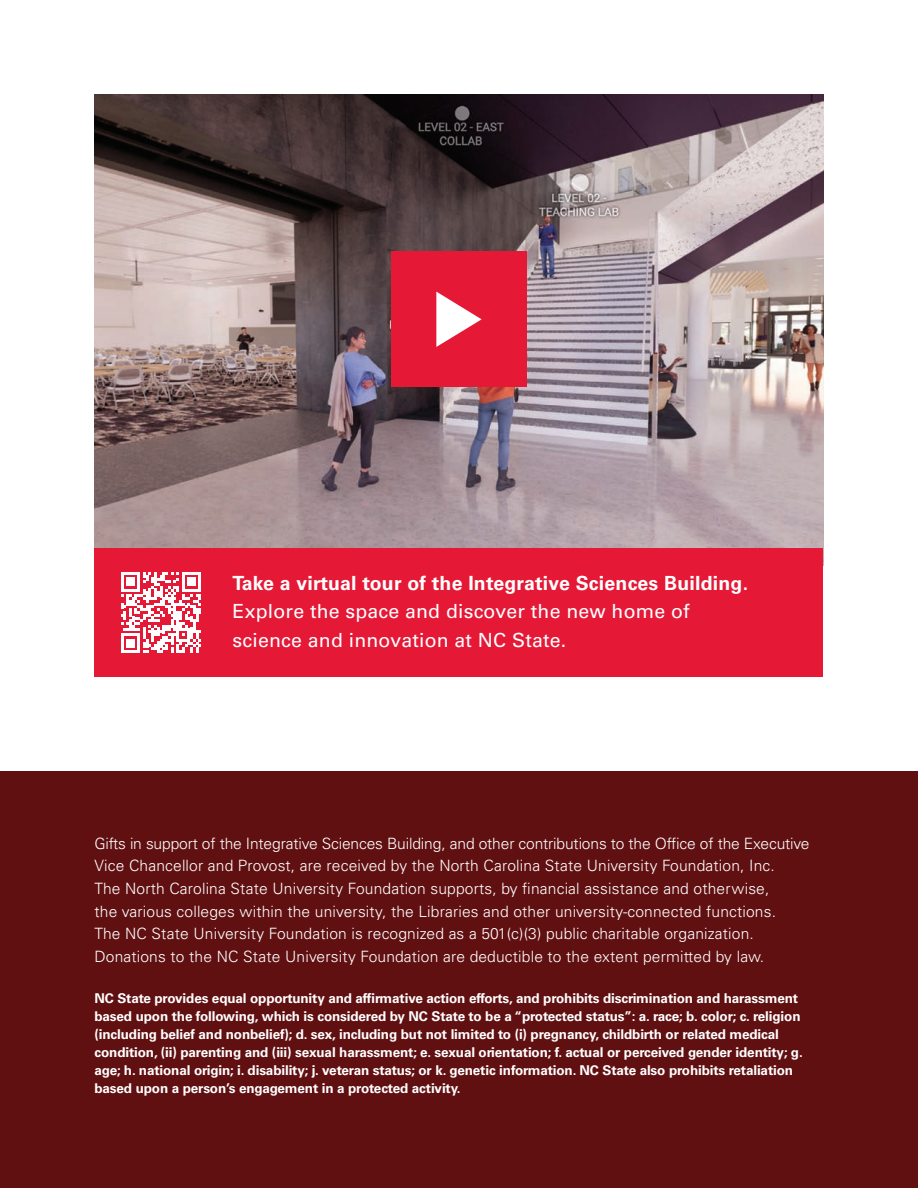
<style>
.page{position:relative;width:918px;height:1188px;background:#fff}
.page>*{position:absolute;margin:0;border:0;box-sizing:border-box;transform-origin:0 0}
.t1{font:19.5px/28.5px "Univers LT Std";letter-spacing:.01em;color:#fff}
.t2{font:300 15.6px/22.6px "Univers LT Std";letter-spacing:.01em;color:#fff}
.t3{font:700 13.5px/18px "Univers LT Std";letter-spacing:-.01em;color:#fff}
.s1{font-weight:700}
</style>
<div class="page">
<img style="left:94px;top:94px;width:730px;height:454px">
<div style="left:0;top:771px;width:918px;height:417px;background:#611012"></div>
<div style="left:391px;top:251px;width:136px;height:136px;background:#e51836"></div>
<svg style="left:436px;top:292px;width:46px;height:55px"></svg>
<div style="left:94px;top:548px;width:730px;height:128px;background:#e51836"></div>
<svg style="left:121px;top:572px;width:80px;height:81px"></svg>
<p class="t1" style="left:233px;top:569px;width:517px"><span class="s1">Take a virtual tour of the Integrative Sciences Building.<br></span>Explore the space and discover the new home of science and innovation at NC State.</p>
<p class="t2" style="left:94px;top:832px;width:717px">Gifts in support of the Integrative Sciences Building, and other contributions to the Office of the Executive Vice Chancellor and Provost, are received by the North Carolina State University Foundation, Inc.<br>The North Carolina State University Foundation supports, by financial assistance and otherwise,<br>the various colleges within the university, the Libraries and other university-connected functions.<br>The NC State University Foundation is recognized as a 501(c)(3) public charitable organization.<br>Donations to the NC State University Foundation are deductible to the extent permitted by law.</p>
<p class="t3" style="left:94px;top:989px;width:710px">NC State provides equal opportunity and affirmative action efforts, and prohibits discrimination and harassment based upon the following, which is considered by NC State to be a “protected status”: a. race; b. color; c. religion (including belief and nonbelief); d. sex, including but not limited to (i) pregnancy, childbirth or related medical condition, (ii) parenting and (iii) sexual harassment; e. sexual orientation; f. actual or perceived gender identity; g. age; h. national origin; i. disability; j. veteran status; or k. genetic information. NC State also prohibits retaliation based upon a person’s engagement in a protected activity.</p>
</div>
